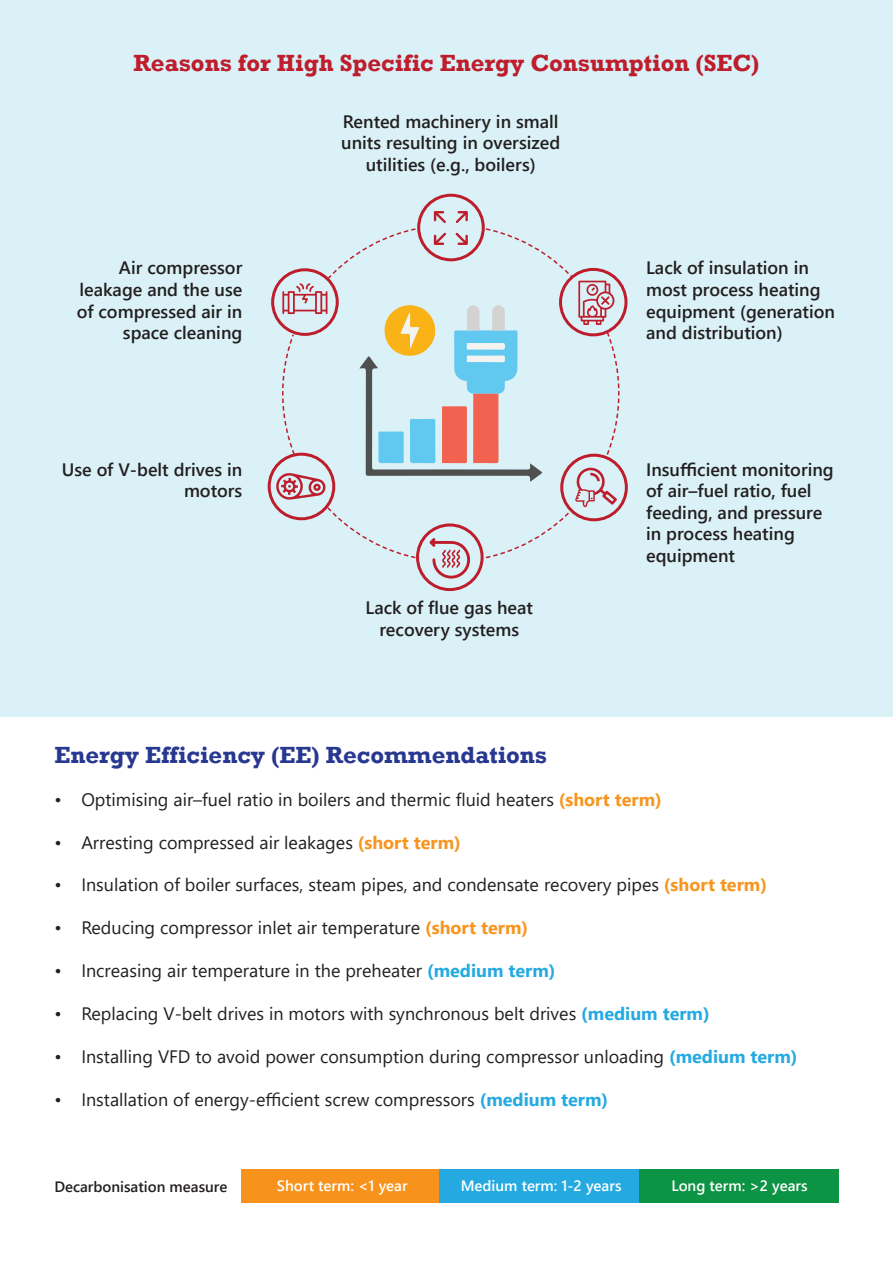
<style>
.page{position:relative;width:893px;height:1263px;background:#fff}
.page>*{position:absolute;margin:0;border:0;box-sizing:border-box;transform-origin:0 0}
.t1{font:700 24px "Rockwell";color:#be1d2c}
.t2{font:700 24px "Rockwell";color:#283890}
.t3{font:18px "Segoe UI";color:#231f20}
.t4{font:600 18px/21.6px "Segoe UI";color:#231f20;text-align:center}
.t5{font:600 15px "Segoe UI";color:#fff}
.t6{font:600 15px "Segoe UI";color:#231f20}
.s1{font-weight:700;color:#f7951f}
.s2{font-weight:700;color:#24aae1}
</style>
<div class="page">
<div style="left:0;top:0;width:893px;height:716px;background:#daf1f7"></div>
<div style="left:241px;top:1169px;width:200px;height:34px;background:#f7931d"></div>
<div style="left:439px;top:1169px;width:200px;height:34px;background:#24aae1"></div>
<div style="left:639px;top:1169px;width:200px;height:34px;background:#0d9344"></div>
<svg style="left:268px;top:453px;width:67px;height:68px"></svg>
<svg style="left:560px;top:268px;width:67px;height:67px"></svg>
<svg style="left:416px;top:193px;width:67px;height:68px"></svg>
<svg style="left:416px;top:523px;width:67px;height:68px"></svg>
<svg style="left:560px;top:455px;width:67px;height:67px"></svg>
<svg style="left:275px;top:211px;width:345px;height:370px"></svg>
<p class="t1" style="left:133px;top:48px;width:627px">Reasons for High Specific Energy Consumption (SEC)</p>
<p class="t4" style="left:77px;top:256px;width:167px;text-align:right">Air compressor leakage and the use of compressed air in space cleaning</p>
<p class="t4" style="left:62px;top:457px;width:182px;text-align:right">Use of V-belt drives in motors</p>
<p class="t4" style="left:341px;top:109px;width:220px">Rented machinery in small units resulting in oversized utilities (e.g., boilers)</p>
<p class="t4" style="left:366px;top:596px;width:169px">Lack of flue gas heat recovery systems</p>
<p class="t4" style="left:646px;top:256px;width:190px;text-align:left">Lack of insulation in most process heating equipment (generation and distribution)</p>
<p class="t4" style="left:646px;top:457px;width:189px;text-align:left">Insufficient monitoring of air–fuel ratio, fuel feeding, and pressure in process heating equipment</p>
<p class="t2" style="left:54px;top:740px;width:494px">Energy Efficiency (EE) Recommendations</p>
<p class="t3" style="left:54px;top:782px;width:609px">• Optimising air–fuel ratio in boilers and thermic fluid heaters <span class="s1">(short term)</span></p>
<p class="t3" style="left:54px;top:825px;width:408px">• Arresting compressed air leakages <span class="s1">(short term)</span></p>
<p class="t3" style="left:54px;top:868px;width:714px">• Insulation of boiler surfaces, steam pipes, and condensate recovery pipes <span class="s1">(short term)</span></p>
<p class="t3" style="left:54px;top:911px;width:475px">• Reducing compressor inlet air temperature <span class="s1">(short term)</span></p>
<p class="t3" style="left:54px;top:954px;width:503px">• Increasing air temperature in the preheater <span class="s2">(medium term)</span></p>
<p class="t3" style="left:54px;top:997px;width:657px">• Replacing V-belt drives in motors with synchronous belt drives <span class="s2">(medium term)</span></p>
<p class="t3" style="left:54px;top:1039px;width:745px">• Installing VFD to avoid power consumption during compressor unloading <span class="s2">(medium term)</span></p>
<p class="t3" style="left:54px;top:1082px;width:555px">• Installation of energy-efficient screw compressors <span class="s2">(medium term)</span></p>
<p class="t6" style="left:54px;top:1172px;width:174px">Decarbonisation measure</p>
<p class="t5" style="left:277px;top:1171px;width:132px">Short term: &lt;1 year</p>
<p class="t5" style="left:461px;top:1171px;width:162px">Medium term: 1-2 years</p>
<p class="t5" style="left:671px;top:1171px;width:138px">Long term: &gt;2 years</p>
</div>
